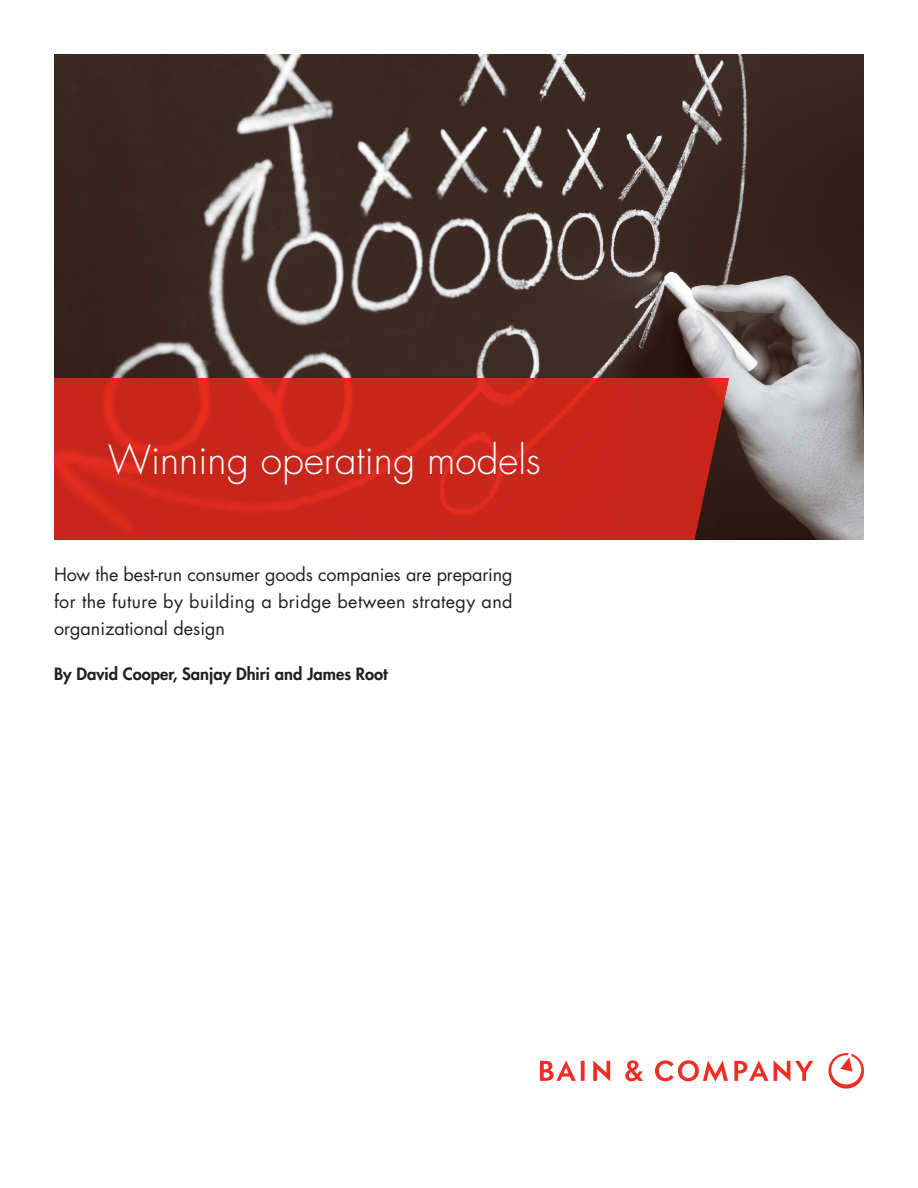
<style>
.page{position:relative;width:918px;height:1188px;background:#fff}
.page>*{position:absolute;margin:0;border:0;box-sizing:border-box;transform-origin:0 0}
.t1{font:300 39px "Futura";color:#fff}
.t2{font:18px/27px "Futura";letter-spacing:.02em;color:#231f20;text-align:justify}
.t3{font:800 16.5px "Futura";color:#231f20}
</style>
<div class="page">
<img style="left:54px;top:54px;width:810px;height:486px">
<svg style="left:655px;top:1060px;width:73px;height:21px"></svg>
<svg style="left:593px;top:1060px;width:17px;height:21px"></svg>
<svg style="left:540px;top:1060px;width:45px;height:21px"></svg>
<svg style="left:625px;top:1060px;width:18px;height:21px"></svg>
<svg style="left:734px;top:1060px;width:79px;height:21px"></svg>
<svg style="left:828px;top:1053px;width:36px;height:36px"></svg>
<svg style="left:54px;top:378px;width:675px;height:162px;background:#c9261b"></svg>
<h1 class="t1" style="left:108px;top:436px;width:434px">Winning operating models</h1>
<p class="t2" style="left:54px;top:561px;width:460px">How the best-run consumer goods companies are preparing for the future by building a bridge between strategy and organizational design</p>
<p class="t3" style="left:54px;top:663px;width:335px">By David Cooper, Sanjay Dhiri and James Root</p>
</div>
